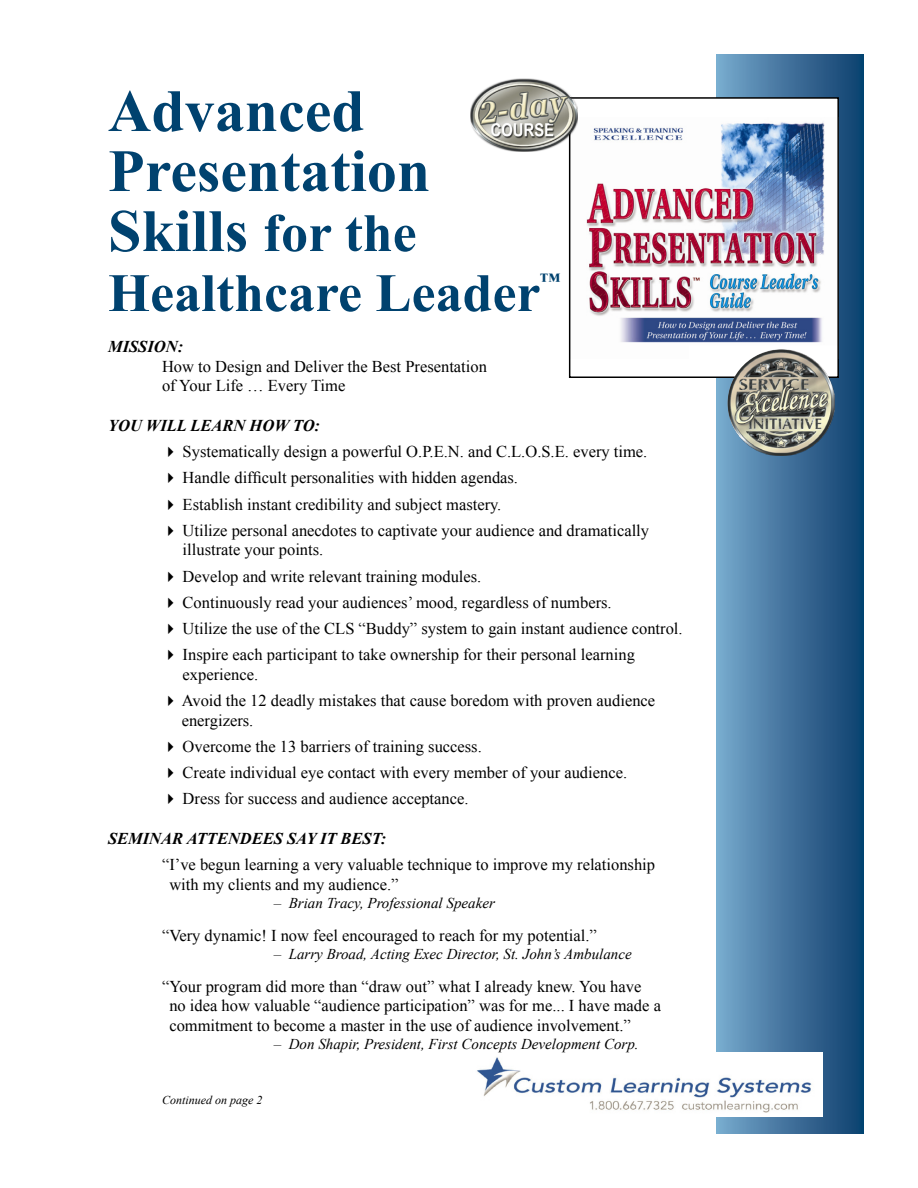
<style>
.page{position:relative;width:918px;height:1188px;background:#fff}
.page>*{position:absolute;margin:0;border:0;box-sizing:border-box;transform-origin:0 0}
.t1{font:700 60px/60px "Times New Roman";color:#00426f}
.t2{font:700 54px "Times New Roman";color:#00426f}
.t3{font:italic 700 19.5px "Times New Roman";color:#00426f}
.t4{font:16.5px/19.5px "Times New Roman";color:#000}
.t5{font:italic 700 16.5px "Times New Roman";color:#000}
.t6{font:italic 15px "Times New Roman";color:#000}
.t7{font:italic 12px "Times New Roman";color:#000}
.s1{font-size:54px}
</style>
<div class="page">
<div style="left:716px;top:54px;width:147px;height:1080px;background:linear-gradient(to right,#77a8cd,#0d3e6d)"></div>
<div style="left:428px;top:1052px;width:394px;height:65px;background:#fff"></div>
<div style="left:570px;top:98px;width:268px;height:279px;background:#fff"></div>
<img style="left:586px;top:121px;width:239px;height:222px">
<div style="left:569px;top:97px;width:270px;height:281px;border:2px solid #000"></div>
<img style="left:470px;top:78px;width:108px;height:74px">
<img style="left:728px;top:349px;width:107px;height:107px">
<img style="left:477px;top:1057px;width:335px;height:56px">
<h1 class="t1" style="left:108px;top:79px;width:324px">Advanced<br>Presentation<br>Skills <span class="s1">for the</span></h1>
<h2 class="t2" style="left:108px;top:256px;width:434px">Healthcare Leader</h2>
<p class="t3" style="left:540px;top:267px;width:21px">™</p>
<p class="t5" style="left:108px;top:335px;width:77px">MISSION:</p>
<p class="t4" style="left:162px;top:356px;width:326px">How to Design and Deliver the Best Presentation of Your Life … Every Time</p>
<p class="t5" style="left:108px;top:414px;width:214px">YOU WILL LEARN HOW TO:</p>
<p class="t4" style="left:162px;top:442px;width:487px">✔ Systematically design a powerful O.P.E.N. and C.L.O.S.E. every time.</p>
<p class="t4" style="left:162px;top:468px;width:358px">✔ Handle difficult personalities with hidden agendas.</p>
<p class="t4" style="left:162px;top:494px;width:341px">✔ Establish instant credibility and subject mastery.</p>
<p class="t4" style="left:183px;top:520px;width:468px;text-indent:-21px">✔ Utilize personal anecdotes to captivate your audience and dramatically illustrate your points.</p>
<p class="t4" style="left:162px;top:566px;width:321px">✔ Develop and write relevant training modules.</p>
<p class="t4" style="left:162px;top:592px;width:451px">✔ Continuously read your audiences’ mood, regardless of numbers.</p>
<p class="t4" style="left:162px;top:619px;width:522px">✔ Utilize the use of the CLS “Buddy” system to gain instant audience control.</p>
<p class="t4" style="left:183px;top:645px;width:454px;text-indent:-21px">✔ Inspire each participant to take ownership for their personal learning experience.</p>
<p class="t4" style="left:182px;top:691px;width:475px;text-indent:-20px">✔ Avoid the 12 deadly mistakes that cause boredom with proven audience energizers.</p>
<p class="t4" style="left:162px;top:736px;width:321px">✔ Overcome the 13 barriers of training success.</p>
<p class="t4" style="left:162px;top:763px;width:467px">✔ Create individual eye contact with every member of your audience.</p>
<p class="t4" style="left:162px;top:789px;width:308px">✔ Dress for success and audience acceptance.</p>
<p class="t5" style="left:108px;top:827px;width:280px">SEMINAR ATTENDEES SAY IT BEST:</p>
<p class="t4" style="left:169px;top:855px;width:487px;text-indent:-7px">“I’ve begun learning a very valuable technique to improve my relationship with my clients and my audience.”</p>
<p class="t6" style="left:274px;top:893px;width:223px">– Brian Tracy, Professional Speaker</p>
<p class="t4" style="left:162px;top:925px;width:436px">“Very dynamic! I now feel encouraged to reach for my potential.”</p>
<p class="t6" style="left:274px;top:944px;width:360px">– Larry Broad, Acting Exec Director, St. John’s Ambulance</p>
<p class="t4" style="left:169px;top:976px;width:493px;text-indent:-7px">“Your program did more than “draw out” what I already knew. You have no idea how valuable “audience participation” was for me... I have made a commitment to become a master in the use of audience involvement.”</p>
<p class="t6" style="left:274px;top:1034px;width:366px">– Don Shapir, President, First Concepts Development Corp.</p>
<p class="t7" style="left:162px;top:1091px;width:102px">Continued on page 2</p>
</div>
